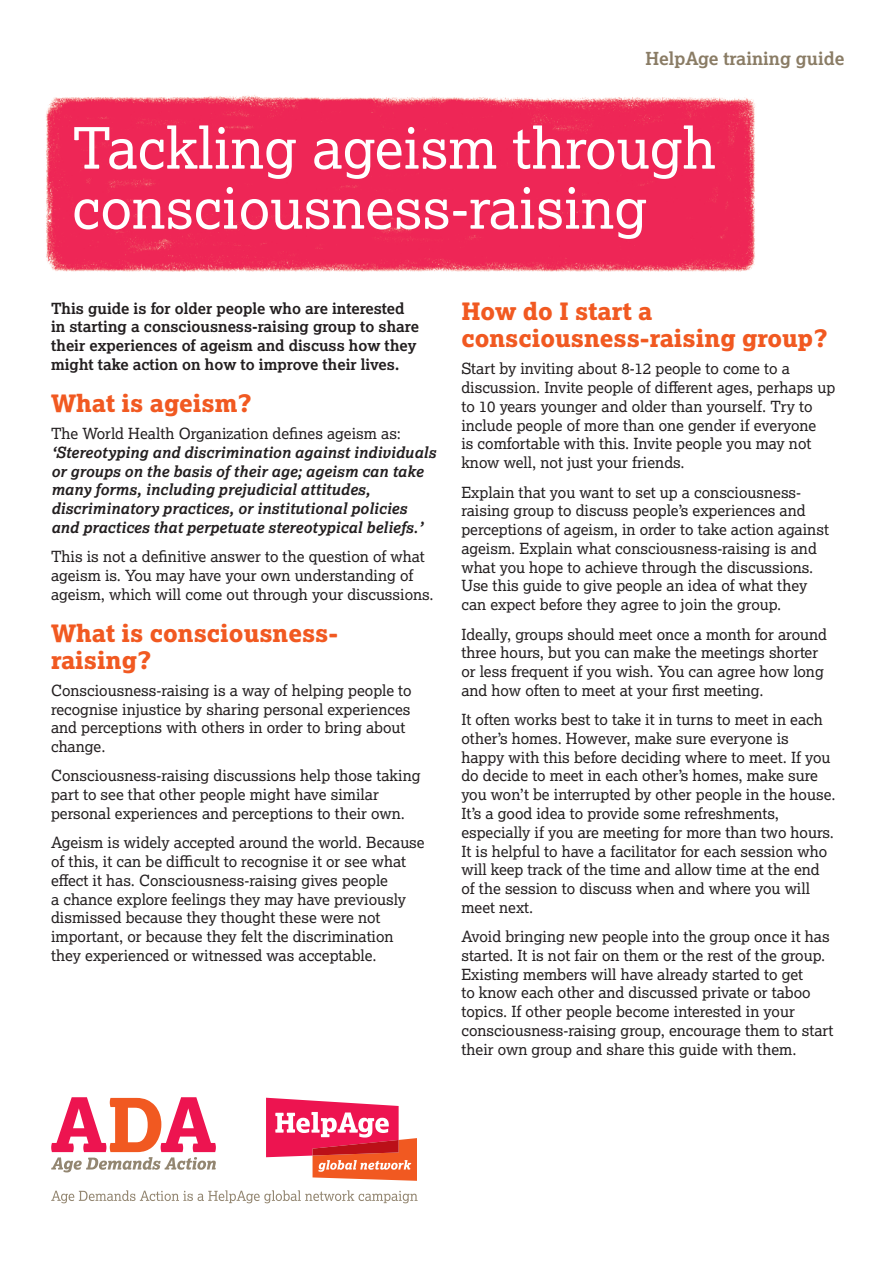
<style>
.page{position:relative;width:893px;height:1263px;background:#fff}
.page>*{position:absolute;margin:0;border:0;box-sizing:border-box;transform-origin:0 0}
.t1{font:57px/60px "Lexia";color:#fff}
.t2{font:24px/27px "Lexia X Bold";color:#f15921}
.t3{font:700 18px "Lexia";color:#8a7c65}
.t4{font:15.3px/18.8px "Lexia";color:#231f20}
.t5{font:italic 700 15.3px/18.8px "Lexia";color:#231f20}
.t6{font:700 15.3px/18.8px "Lexia";color:#231f20}
</style>
<div class="page">
<svg style="left:51px;top:1190px;width:367px;height:13px"></svg>
<svg style="left:51px;top:1097px;width:165px;height:75px"></svg>
<svg style="left:266px;top:1098px;width:151px;height:83px"></svg>
<img style="left:46px;top:95px;width:709px;height:177px">
<p class="t3" style="left:645px;top:48px;width:200px">HelpAge training guide</p>
<h1 class="t1" style="left:72px;top:119px;width:645px">Tackling ageism through consciousness-raising</h1>
<p class="t6" style="left:51px;top:299px;width:369px">This guide is for older people who are interested in starting a consciousness-raising group to share their experiences of ageism and discuss how they might take action on how to improve their lives.</p>
<h2 class="t2" style="left:51px;top:390px;width:203px">What is ageism?</h2>
<p class="t4" style="left:51px;top:424px;width:352px">The World Health Organization defines ageism as:</p>
<p class="t5" style="left:51px;top:443px;width:386px">‘Stereotyping and discrimination against individuals or groups on the basis of their age; ageism can take many forms, including prejudicial attitudes, discriminatory practices, or institutional policies and practices that perpetuate stereotypical beliefs.’</p>
<p class="t4" style="left:51px;top:547px;width:384px">This is not a definitive answer to the question of what ageism is. You may have your own understanding of ageism, which will come out through your discussions.</p>
<h2 class="t2" style="left:51px;top:620px;width:289px">What is consciousness&shy;raising?</h2>
<p class="t4" style="left:51px;top:681px;width:362px">Consciousness-raising is a way of helping people to recognise injustice by sharing personal experiences and perceptions with others in order to bring about change.</p>
<p class="t4" style="left:51px;top:767px;width:371px">Consciousness-raising discussions help those taking part to see that other people might have similar personal experiences and perceptions to their own.</p>
<p class="t4" style="left:51px;top:834px;width:375px">Ageism is widely accepted around the world. Because of this, it can be difficult to recognise it or see what effect it has. Consciousness-raising gives people<br>a chance explore feelings they may have previously dismissed because they thought these were not important, or because they felt the discrimination they experienced or witnessed was acceptable.</p>
<h2 class="t2" style="left:461px;top:298px;width:368px">How do I start a consciousness-raising group?</h2>
<p class="t4" style="left:461px;top:360px;width:375px">Start by inviting about 8-12 people to come to a discussion. Invite people of different ages, perhaps up to 10 years younger and older than yourself. Try to include people of more than one gender if everyone<br>is comfortable with this. Invite people you may not know well, not just your friends.</p>
<p class="t4" style="left:461px;top:483px;width:369px">Explain that you want to set up a consciousness&shy;raising group to discuss people’s experiences and perceptions of ageism, in order to take action against ageism. Explain what consciousness-raising is and what you hope to achieve through the discussions.<br>Use this guide to give people an idea of what they can expect before they agree to join the group.</p>
<p class="t4" style="left:461px;top:625px;width:367px">Ideally, groups should meet once a month for around three hours, but you can make the meetings shorter or less frequent if you wish. You can agree how long and how often to meet at your first meeting.</p>
<p class="t4" style="left:461px;top:710px;width:376px">It often works best to take it in turns to meet in each other’s homes. However, make sure everyone is happy with this before deciding where to meet. If you do decide to meet in each other’s homes, make sure you won’t be interrupted by other people in the house.<br>It’s a good idea to provide some refreshments, especially if you are meeting for more than two hours.<br>It is helpful to have a facilitator for each session who will keep track of the time and allow time at the end of the session to discuss when and where you will meet next.</p>
<p class="t4" style="left:461px;top:927px;width:374px">Avoid bringing new people into the group once it has started. It is not fair on them or the rest of the group.<br>Existing members will have already started to get<br>to know each other and discussed private or taboo topics. If other people become interested in your consciousness-raising group, encourage them to start their own group and share this guide with them.</p>
</div>
